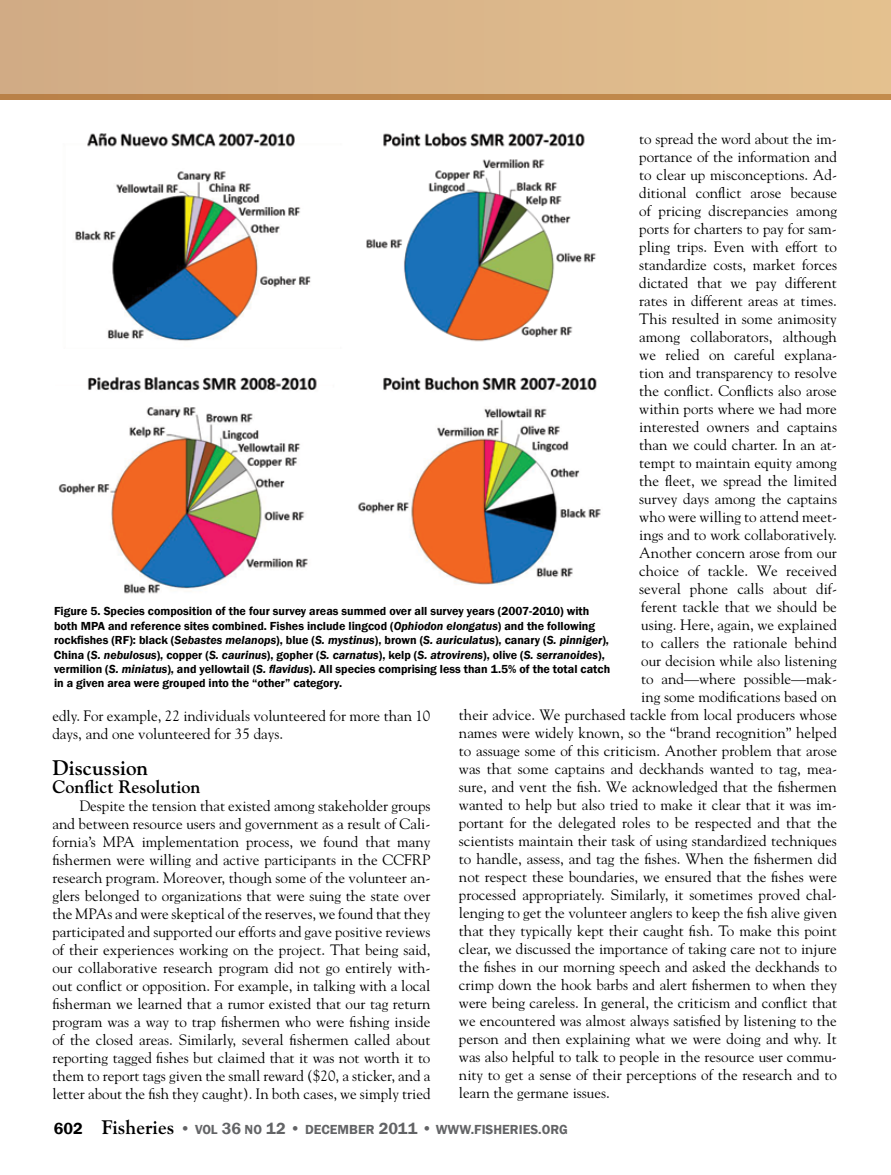
<style>
.page{position:relative;width:891px;height:1175px;background:#fff}
.page>*{position:absolute;margin:0;border:0;box-sizing:border-box;transform-origin:0 0}
.t1{font:700 21px "Goudy";color:#000}
.t2{font:700 18px "Goudy";color:#000}
.t3{font:15px/18px "Goudy";color:#000}
.t4{font:600 13.5px "Franklin Gothic";color:#636466}
.t5{font:600 12px/14.4px "Franklin Gothic";color:#000}
.s1{font-style:italic}
.s2{font-size:16.5px;color:#000}
.s3{font-family:"Goudy";font-weight:700;font-size:19.5px;color:#000}
.s4{font-size:16.5px}
</style>
<div class="page">
<div style="left:0;top:0;width:891px;height:99px;background:#dab58a"></div>
<div style="left:0;top:94px;width:891px;height:5px;background:#be864a"></div>
<img style="left:58px;top:132px;width:543px;height:462px">
<p class="t3" style="left:639px;top:130px;width:199px">to spread the word about the im-</p>
<p class="t3" style="left:639px;top:148px;width:199px">portance of the information and</p>
<p class="t3" style="left:639px;top:166px;width:199px">to clear up misconceptions. Ad-</p>
<p class="t3" style="left:639px;top:184px;width:199px">ditional conflict arose because</p>
<p class="t3" style="left:639px;top:202px;width:199px">of pricing discrepancies among</p>
<p class="t3" style="left:639px;top:220px;width:199px">ports for charters to pay for sam-</p>
<p class="t3" style="left:639px;top:238px;width:199px">pling trips. Even with effort to</p>
<p class="t3" style="left:639px;top:256px;width:199px">standardize costs, market forces</p>
<p class="t3" style="left:639px;top:274px;width:199px">dictated that we pay different</p>
<p class="t3" style="left:639px;top:292px;width:199px">rates in different areas at times.</p>
<p class="t3" style="left:639px;top:310px;width:199px">This resulted in some animosity</p>
<p class="t3" style="left:639px;top:328px;width:199px">among collaborators, although</p>
<p class="t3" style="left:639px;top:346px;width:199px">we relied on careful explana-</p>
<p class="t3" style="left:639px;top:364px;width:199px">tion and transparency to resolve</p>
<p class="t3" style="left:639px;top:382px;width:199px">the conflict. Conflicts also arose</p>
<p class="t3" style="left:639px;top:400px;width:199px">within ports where we had more</p>
<p class="t3" style="left:639px;top:418px;width:199px">interested owners and captains</p>
<p class="t3" style="left:639px;top:436px;width:199px">than we could charter. In an at-</p>
<p class="t3" style="left:639px;top:454px;width:199px">tempt to maintain equity among</p>
<p class="t3" style="left:639px;top:472px;width:199px">the fleet, we spread the limited</p>
<p class="t3" style="left:639px;top:490px;width:199px">survey days among the captains</p>
<p class="t3" style="left:639px;top:508px;width:199px">who were willing to attend meet-</p>
<p class="t3" style="left:639px;top:526px;width:199px">ings and to work collaboratively.</p>
<p class="t3" style="left:639px;top:544px;width:199px">Another concern arose from our</p>
<p class="t3" style="left:639px;top:562px;width:199px">choice of tackle. We received</p>
<p class="t3" style="left:639px;top:580px;width:199px">several phone calls about dif-</p>
<p class="t3" style="left:641px;top:598px;width:197px">ferent tackle that we should be</p>
<p class="t3" style="left:641px;top:616px;width:197px">using. Here, again, we explained</p>
<p class="t3" style="left:641px;top:634px;width:197px">to callers the rationale behind</p>
<p class="t3" style="left:641px;top:652px;width:197px">our decision while also listening</p>
<p class="t3" style="left:641px;top:670px;width:197px">to and—where possible—mak-</p>
<p class="t3" style="left:641px;top:688px;width:197px">ing some modifications based on</p>
<p class="t3" style="left:459px;top:706px;width:380px">their advice. We purchased tackle from local producers whose</p>
<p class="t3" style="left:459px;top:724px;width:379px">names were widely known, so the “brand recognition” helped</p>
<p class="t3" style="left:459px;top:742px;width:379px">to assuage some of this criticism. Another problem that arose</p>
<p class="t3" style="left:459px;top:760px;width:380px">was that some captains and deckhands wanted to tag, mea-</p>
<p class="t3" style="left:459px;top:778px;width:379px">sure, and vent the fish. We acknowledged that the fishermen</p>
<p class="t3" style="left:459px;top:796px;width:379px">wanted to help but also tried to make it clear that it was im-</p>
<p class="t3" style="left:459px;top:814px;width:380px">portant for the delegated roles to be respected and that the</p>
<p class="t3" style="left:459px;top:832px;width:379px">scientists maintain their task of using standardized techniques</p>
<p class="t3" style="left:459px;top:850px;width:380px">to handle, assess, and tag the fishes. When the fishermen did</p>
<p class="t3" style="left:459px;top:868px;width:380px">not respect these boundaries, we ensured that the fishes were</p>
<p class="t3" style="left:459px;top:886px;width:379px">processed appropriately. Similarly, it sometimes proved chal-</p>
<p class="t3" style="left:459px;top:904px;width:380px">lenging to get the volunteer anglers to keep the fish alive given</p>
<p class="t3" style="left:459px;top:922px;width:379px">that they typically kept their caught fish. To make this point</p>
<p class="t3" style="left:459px;top:940px;width:379px">clear, we discussed the importance of taking care not to injure</p>
<p class="t3" style="left:459px;top:958px;width:379px">the fishes in our morning speech and asked the deckhands to</p>
<p class="t3" style="left:459px;top:976px;width:380px">crimp down the hook barbs and alert fishermen to when they</p>
<p class="t3" style="left:459px;top:994px;width:380px">were being careless. In general, the criticism and conflict that</p>
<p class="t3" style="left:459px;top:1012px;width:379px">we encountered was almost always satisfied by listening to the</p>
<p class="t3" style="left:459px;top:1030px;width:379px">person and then explaining what we were doing and why. It</p>
<p class="t3" style="left:459px;top:1048px;width:379px">was also helpful to talk to people in the resource user commu-</p>
<p class="t3" style="left:459px;top:1066px;width:379px">nity to get a sense of their perceptions of the research and to</p>
<p class="t3" style="left:459px;top:1084px;width:152px">learn the germane issues.</p>
<p class="t5" style="left:54px;top:604px;width:558px">Figure 5. Species composition of the four survey areas summed over all survey years (2007-2010) with both MPA and reference sites combined. Fishes include lingcod (<span class="s1">Ophiodon elongatus</span>) and the following rockfishes (RF): black (<span class="s1">Sebastes melanops</span>), blue (<span class="s1">S. mystinus</span>), brown (<span class="s1">S. auriculatus</span>), canary (<span class="s1">S. pinniger</span>), China (<span class="s1">S. nebulosus</span>), copper (<span class="s1">S. caurinus</span>), gopher (<span class="s1">S. carnatus</span>), kelp (<span class="s1">S. atrovirens</span>), olive (<span class="s1">S. serranoides</span>), vermilion (<span class="s1">S. miniatus</span>), and yellowtail (<span class="s1">S. flavidus</span>). All species comprising less than 1.5% of the total catch in a given area were grouped into the “other” category.</p>
<p class="t3" style="left:52px;top:706px;width:379px">edly. For example, 22 individuals volunteered for more than 10 days, and one volunteered for 35 days.</p>
<h1 class="t1" style="left:52px;top:755px;width:97px">Discussion</h1>
<p class="t2" style="left:52px;top:775px;width:150px">Conflict Resolution</p>
<p class="t3" style="left:52px;top:796px;width:380px;text-align:justify;text-indent:27px">Despite the tension that existed among stakeholder groups and between resource users and government as a result of Cali&shy;fornia’s MPA implementation process, we found that many fishermen were willing and active participants in the CCFRP research program. Moreover, though some of the volunteer an&shy;glers belonged to organizations that were suing the state over the MPAs and were skeptical of the reserves, we found that they participated and supported our efforts and gave positive reviews of their experiences working on the project. That being said, our collaborative research program did not go entirely with&shy;out conflict or opposition. For example, in talking with a local fisherman we learned that a rumor existed that our tag return program was a way to trap fishermen who were fishing inside of the closed areas. Similarly, several fishermen called about reporting tagged fishes but claimed that it was not worth it to them to report tags given the small reward ($20, a sticker, and a letter about the fish they caught). In both cases, we simply tried</p>
<p class="t4" style="left:54px;top:1121px;width:395px"><span class="s2">602</span> <span class="s3">Fisheries</span> <span class="s4">•</span> Vol <span class="s4">36</span> NO <span class="s4">12 •</span> DECEMBER <span class="s4">2011 •</span> www</p>
<p class="t4" style="left:471px;top:1121px;width:12px">.fisheries</p>
<p class="t4" style="left:538px;top:1121px;width:13px">.org</p>
</div>
